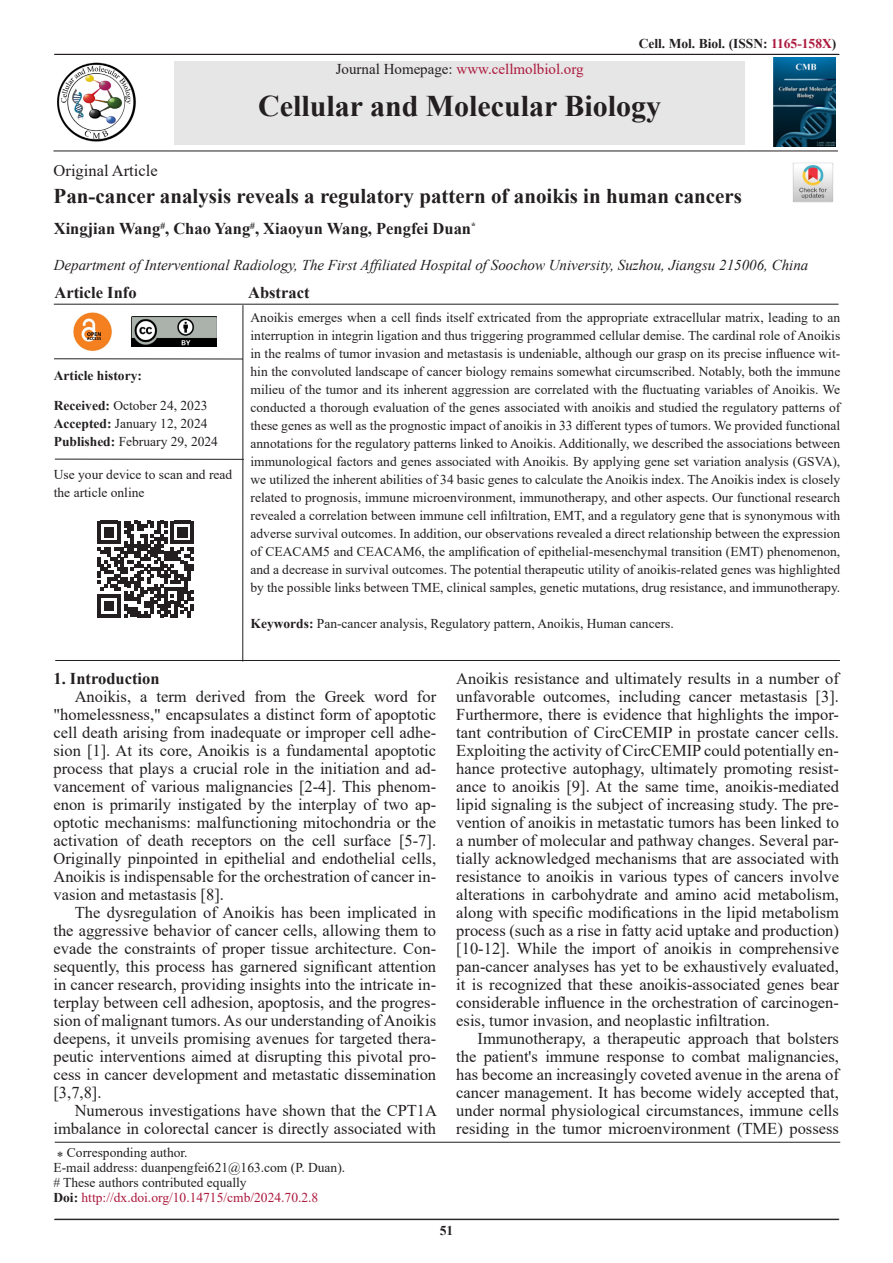
<style>
.page{position:relative;width:893px;height:1263px;background:#fff}
.page>*{position:absolute;margin:0;border:0;box-sizing:border-box;transform-origin:0 0}
.t1{font:700 30px "Times New Roman";color:#231f20}
.t2{font:700 21px "Times New Roman";color:#231f20}
.heading_1{font:16.5px/18px "Times New Roman";color:#231f20;text-align:justify}
.Normal__Web{font:700 16.5px "Times New Roman";color:#231f20}
.t3{font:italic 15px "Times New Roman";color:#231f20}
.t4{font:15px "Times New Roman";color:#ac193d}
.t5{font:13.5px/18px "Times New Roman";color:#231f20;text-align:justify}
.t6{font:700 13.5px "Times New Roman";color:#231f20}
.t7{font:13.5px "Times New Roman";color:#ac193d}
.s1{color:#ac193d}
.s2{color:#231f20}
.s3{font-weight:700}
.s4{font-weight:700;color:#231f20}
</style>
<div class="page">
<hr style="left:54px;top:1219px;width:785px;height:1px;background:#231f20">
<hr style="left:54px;top:54px;width:785px;height:1px;background:#231f20">
<hr style="left:53px;top:151px;width:785px;height:1px;background:#231f20">
<img style="left:773px;top:58px;width:62px;height:88px">
<div style="left:174px;top:62px;width:571px;height:83px;background:#e6e6e6"></div>
<img style="left:792px;top:162px;width:41px;height:41px">
<hr style="left:55px;top:1142px;width:785px;height:1px;background:#231f20">
<hr style="left:54px;top:304px;width:784px;height:1px;background:#231f20">
<hr style="left:55px;top:459px;width:189px;height:1px;background:#231f20">
<hr style="left:242px;top:305px;width:1px;height:356px;background:#231f20">
<hr style="left:55px;top:660px;width:785px;height:1px;background:#231f20">
<svg style="left:97px;top:521px;width:97px;height:96px"></svg>
<hr style="left:54px;top:358px;width:189px;height:1px;background:#231f20">
<img style="left:73px;top:312px;width:39px;height:40px">
<img style="left:132px;top:316px;width:85px;height:30px">
<img style="left:57px;top:62px;width:79px;height:80px">
<p class="t6" style="left:639px;top:34px;width:199px">Cell. Mol. Biol. (ISSN: <span class="s1">1165-158X</span>)</p>
<p class="t4" style="left:336px;top:59px;width:249px"><span class="s2">Journal Homepage:</span> www.cellmolbiol.org</p>
<p class="t1" style="left:258px;top:84px;width:405px">Cellular and Molecular Biology</p>
<p class="heading_1" style="left:54px;top:161px;width:106px">Original Article</p>
<p class="t2" style="left:54px;top:181px;width:690px">Pan-cancer analysis reveals a regulatory pattern of anoikis in human cancers</p>
<p class="Normal__Web" style="left:54px;top:217px;width:424px">Xingjian Wang<sup>#</sup>, Chao Yang<sup>#</sup>, Xiaoyun Wang, Pengfei Duan<sup>*</sup></p>
<p class="t3" style="left:54px;top:255px;width:756px">Department of Interventional Radiology, The First Affiliated Hospital of Soochow University, Suzhou, Jiangsu 215006, China</p>
<p class="Normal__Web" style="left:55px;top:281px;width:84px">Article Info</p>
<p class="Normal__Web" style="left:248px;top:281px;width:63px">Abstract</p>
<p class="t6" style="left:54px;top:366px;width:90px">Article history:</p>
<p class="t5" style="left:54px;top:396px;width:155px"><span class="s3">Received:</span> October 24, 2023</p>
<p class="t5" style="left:54px;top:414px;width:155px"><span class="s3">Accepted:</span> January 12, 2024</p>
<p class="t5" style="left:54px;top:432px;width:166px"><span class="s3">Published:</span> February 29, 2024</p>
<p class="t5" style="left:54px;top:465px;width:180px">Use your device to scan and read the article online</p>
<p class="t5" style="left:251px;top:308px;width:591px">Anoikis emerges when a cell finds itself extricated from the appropriate extracellular matrix, leading to an interruption in integrin ligation and thus triggering programmed cellular demise. The cardinal role of Anoikis in the realms of tumor invasion and metastasis is undeniable, although our grasp on its precise influence wit&shy;hin the convoluted landscape of cancer biology remains somewhat circumscribed. Notably, both the immune milieu of the tumor and its inherent aggression are correlated with the fluctuating variables of Anoikis. We conducted a thorough evaluation of the genes associated with anoikis and studied the regulatory patterns of these genes as well as the prognostic impact of anoikis in 33 different types of tumors. We provided functional annotations for the regulatory patterns linked to Anoikis. Additionally, we described the associations between immunological factors and genes associated with Anoikis. By applying gene set variation analysis (GSVA), we utilized the inherent abilities of 34 basic genes to calculate the Anoikis index. The Anoikis index is closely related to prognosis, immune microenvironment, immunotherapy, and other aspects. Our functional research revealed a correlation between immune cell infiltration, EMT, and a regulatory gene that is synonymous with adverse survival outcomes. In addition, our observations revealed a direct relationship between the expression of CEACAM5 and CEACAM6, the amplification of epithelial-mesenchymal transition (EMT) phenomenon, and a decrease in survival outcomes. The potential therapeutic utility of anoikis-related genes was highlighted by the possible links between TME, clinical samples, genetic mutations, drug resistance, and immunotherapy.</p>
<p class="t5" style="left:251px;top:614px;width:425px"><span class="s3">Keywords:</span> Pan-cancer analysis, Regulatory pattern, Anoikis, Human cancers.</p>
<p class="Normal__Web" style="left:53px;top:667px;width:108px">1. Introduction</p>
<p class="heading_1" style="left:53px;top:687px;width:384px;text-indent:21px">Anoikis, a term derived from the Greek word for "homelessness," encapsulates a distinct form of apoptotic cell death arising from inadequate or improper cell adhe&shy;sion [1]. At its core, Anoikis is a fundamental apoptotic process that plays a crucial role in the initiation and ad&shy;vancement of various malignancies [2-4]. This phenom&shy;enon is primarily instigated by the interplay of two ap&shy;optotic mechanisms: malfunctioning mitochondria or the activation of death receptors on the cell surface [5-7].<br>Originally pinpointed in epithelial and endothelial cells, Anoikis is indispensable for the orchestration of cancer in&shy;vasion and metastasis [8].</p>
<p class="heading_1" style="left:53px;top:903px;width:384px;text-indent:21px">The dysregulation of Anoikis has been implicated in the aggressive behavior of cancer cells, allowing them to evade the constraints of proper tissue architecture. Con&shy;sequently, this process has garnered significant attention in cancer research, providing insights into the intricate in&shy;terplay between cell adhesion, apoptosis, and the progres&shy;sion of malignant tumors. As our understanding of Anoikis deepens, it unveils promising avenues for targeted thera&shy;peutic interventions aimed at disrupting this pivotal pro&shy;cess in cancer development and metastatic dissemination [3,7,8].</p>
<p class="heading_1" style="left:53px;top:1101px;width:385px;text-align:right">Numerous investigations have shown that the CPT1A imbalance in colorectal cancer is directly associated with</p>
<p class="t5" style="left:57px;top:1143px;width:132px">⁎ Corresponding author.</p>
<p class="t5" style="left:53px;top:1158px;width:293px">E-mail address: duanpengfei621@163.com (P. Duan).</p>
<p class="t5" style="left:53px;top:1173px;width:195px"># These authors contributed equally</p>
<p class="t7" style="left:53px;top:1187px;width:266px"><span class="s4">Doi:</span> http://dx.doi.org/10.14715/cmb/2024.70.2.8</p>
<p class="heading_1" style="left:456px;top:669px;width:384px">Anoikis resistance and ultimately results in a number of unfavorable outcomes, including cancer metastasis [3].<br>Furthermore, there is evidence that highlights the impor&shy;tant contribution of CircCEMIP in prostate cancer cells.<br>Exploiting the activity of CircCEMIP could potentially en&shy;hance protective autophagy, ultimately promoting resist&shy;ance to anoikis [9]. At the same time, anoikis-mediated lipid signaling is the subject of increasing study. The pre&shy;vention of anoikis in metastatic tumors has been linked to a number of molecular and pathway changes. Several par&shy;tially acknowledged mechanisms that are associated with resistance to anoikis in various types of cancers involve alterations in carbohydrate and amino acid metabolism, along with specific modifications in the lipid metabolism process (such as a rise in fatty acid uptake and production) [10-12]. While the import of anoikis in comprehensive pan-cancer analyses has yet to be exhaustively evaluated, it is recognized that these anoikis-associated genes bear considerable influence in the orchestration of carcinogen&shy;esis, tumor invasion, and neoplastic infiltration.</p>
<p class="heading_1" style="left:456px;top:1029px;width:384px;text-indent:21px">Immunotherapy, a therapeutic approach that bolsters the patient's immune response to combat malignancies, has become an increasingly coveted avenue in the arena of cancer management. It has become widely accepted that, under normal physiological circumstances, immune cells residing in the tumor microenvironment (TME) possess</p>
<p class="t6" style="left:440px;top:1220px;width:15px">51</p>
</div>
